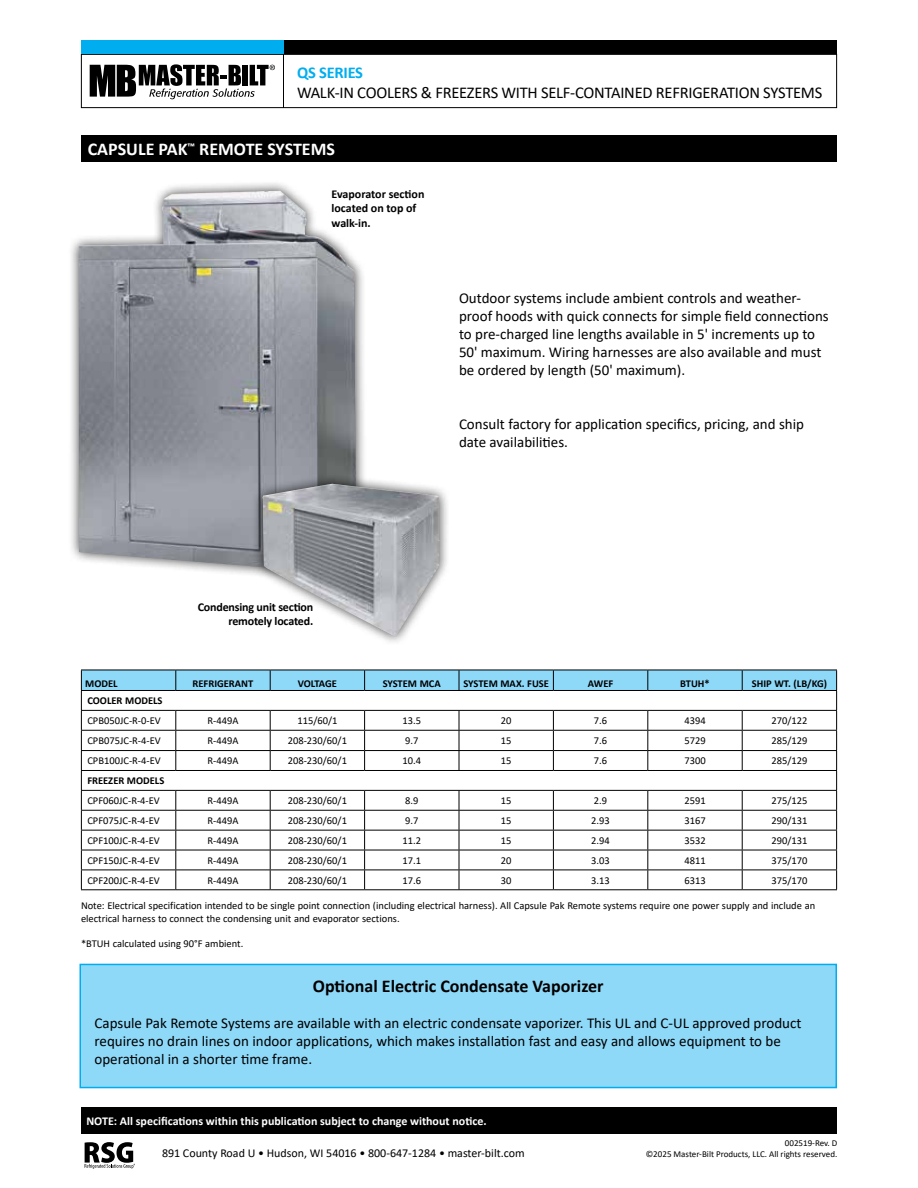
<style>
.page{position:relative;width:918px;height:1188px;background:#fff}
.page>*{position:absolute;margin:0;border:0;box-sizing:border-box;transform-origin:0 0}
.t1{font:700 18px "Calibri";color:#000}
.t2{font:700 18px "Calibri";color:#fff}
.t3{font:16.5px "Calibri";letter-spacing:-.015em;color:#000}
.t4{font:700 16.5px "Calibri";letter-spacing:-.015em;color:#00aeef}
.t5{font:15px/18px "Calibri";color:#000}
.t6{font:700 12px/14.4px "Calibri";letter-spacing:-.015em;color:#000;text-align:right}
.t7{font:700 12px "Calibri";color:#fff}
.t8{font:12px "Calibri";color:#000}
.t9{font:10.5px/12.6px "Calibri";color:#000}
.t10{font:700 10.5px "Calibri";color:#000}
.t11{font:9px/10.8px "Calibri";color:#000;text-align:right}
</style>
<div class="page">
<svg style="left:85px;top:1142px;width:50px;height:27px"></svg>
<div style="left:81px;top:54px;width:756px;height:54px;border:1px solid #000"></div>
<hr style="left:283px;top:54px;width:1px;height:54px;background:#000">
<div style="left:81px;top:40px;width:756px;height:14px;background:#000"></div>
<div style="left:81px;top:40px;width:203px;height:14px;background:#00aeef"></div>
<svg style="left:90px;top:64px;width:185px;height:35px"></svg>
<div style="left:81px;top:1107px;width:756px;height:27px;background:#000"></div>
<div style="left:81px;top:135px;width:756px;height:27px;background:#000"></div>
<div style="left:80px;top:964px;width:756px;height:124px;background:#8ed8f8"></div>
<div style="left:80px;top:964px;width:757px;height:124px;border:2px solid #00aeef"></div>
<div style="left:68px;top:180px;width:299px;height:402px;background:#000;opacity:.75"></div>
<img style="left:78px;top:191px;width:278px;height:381px">
<div style="left:252px;top:473px;width:198px;height:173px;background:#000;opacity:.75"></div>
<img style="left:262px;top:484px;width:179px;height:152px">
<svg style="left:81px;top:671px;width:756px;height:218px"></svg>
<hr style="left:176px;top:889px;width:94px;height:1px;background:#000">
<hr style="left:553px;top:889px;width:95px;height:1px;background:#000">
<hr style="left:81px;top:850px;width:95px;height:1px;background:#000">
<hr style="left:365px;top:850px;width:94px;height:1px;background:#000">
<hr style="left:459px;top:850px;width:94px;height:1px;background:#000">
<hr style="left:648px;top:850px;width:94px;height:1px;background:#000">
<hr style="left:742px;top:850px;width:95px;height:1px;background:#000">
<hr style="left:81px;top:870px;width:95px;height:1px;background:#000">
<hr style="left:365px;top:870px;width:94px;height:1px;background:#000">
<hr style="left:459px;top:870px;width:94px;height:1px;background:#000">
<hr style="left:648px;top:870px;width:94px;height:1px;background:#000">
<hr style="left:742px;top:870px;width:95px;height:1px;background:#000">
<hr style="left:81px;top:889px;width:95px;height:1px;background:#000">
<hr style="left:270px;top:889px;width:95px;height:1px;background:#000">
<hr style="left:365px;top:889px;width:94px;height:1px;background:#000">
<hr style="left:459px;top:889px;width:94px;height:1px;background:#000">
<hr style="left:648px;top:889px;width:94px;height:1px;background:#000">
<hr style="left:742px;top:889px;width:95px;height:1px;background:#000">
<hr style="left:81px;top:670px;width:95px;height:1px;background:#000">
<hr style="left:176px;top:670px;width:94px;height:1px;background:#000">
<hr style="left:270px;top:670px;width:95px;height:1px;background:#000">
<hr style="left:365px;top:670px;width:94px;height:1px;background:#000">
<hr style="left:459px;top:670px;width:94px;height:1px;background:#000">
<hr style="left:553px;top:670px;width:95px;height:1px;background:#000">
<hr style="left:648px;top:670px;width:94px;height:1px;background:#000">
<hr style="left:742px;top:670px;width:95px;height:1px;background:#000">
<h2 class="t4" style="left:297px;top:61px;width:68px">QS SERIES</h2>
<h2 class="t3" style="left:297px;top:81px;width:527px">WALK-IN COOLERS &amp; FREEZERS WITH SELF-CONTAINED REFRIGERATION SYSTEMS</h2>
<h1 class="t2" style="left:88px;top:137px;width:249px">CAPSULE PAK<sup>™</sup> REMOTE SYSTEMS</h1>
<p class="t6" style="left:332px;top:187px;width:94px;text-align:left">Evaporator section located on top of walk-in.</p>
<p class="t5" style="left:459px;top:288px;width:371px">Outdoor systems include ambient controls and weather&shy;proof hoods with quick connects for simple field connections to pre-charged line lengths available in 5' increments up to 50' maximum. Wiring harnesses are also available and must be ordered by length (50' maximum).</p>
<h3 class="t5" style="left:459px;top:414px;width:347px">Consult factory for application specifics, pricing, and ship date availabilities.</h3>
<p class="t6" style="left:198px;top:600px;width:117px">Condensing unit section remotely located.</p>
<p class="t10" style="left:85px;top:676px;width:34px">MODEL</p>
<p class="t10" style="left:193px;top:676px;width:62px">REFRIGERANT</p>
<p class="t10" style="left:298px;top:676px;width:41px">VOLTAGE</p>
<p class="t10" style="left:383px;top:676px;width:60px">SYSTEM MCA</p>
<p class="t10" style="left:463px;top:676px;width:87px">SYSTEM MAX. FUSE</p>
<p class="t10" style="left:588px;top:676px;width:27px">AWEF</p>
<p class="t10" style="left:680px;top:676px;width:31px">BTUH*</p>
<p class="t10" style="left:752px;top:676px;width:77px">SHIP WT. (LB/KG)</p>
<p class="t10" style="left:87px;top:693px;width:77px">COOLER MODELS</p>
<p class="t9" style="left:87px;top:714px;width:75px">CPB050JC-R-0-EV</p>
<p class="t9" style="left:208px;top:714px;width:32px">R-449A</p>
<p class="t9" style="left:297px;top:714px;width:42px">115/60/1</p>
<p class="t9" style="left:402px;top:714px;width:20px">13.5</p>
<p class="t9" style="left:501px;top:714px;width:12px">20</p>
<p class="t9" style="left:594px;top:714px;width:15px">7.6</p>
<p class="t9" style="left:684px;top:714px;width:23px">4394</p>
<p class="t9" style="left:771px;top:714px;width:37px">270/122</p>
<p class="t9" style="left:87px;top:734px;width:75px">CPB075JC-R-4-EV</p>
<p class="t9" style="left:208px;top:734px;width:32px">R-449A</p>
<p class="t9" style="left:288px;top:734px;width:61px">208-230/60/1</p>
<p class="t9" style="left:405px;top:734px;width:15px">9.7</p>
<p class="t9" style="left:501px;top:734px;width:12px">15</p>
<p class="t9" style="left:594px;top:734px;width:15px">7.6</p>
<p class="t9" style="left:684px;top:734px;width:23px">5729</p>
<p class="t9" style="left:771px;top:734px;width:37px">285/129</p>
<p class="t9" style="left:87px;top:754px;width:75px">CPB100JC-R-4-EV</p>
<p class="t9" style="left:208px;top:754px;width:32px">R-449A</p>
<p class="t9" style="left:288px;top:754px;width:61px">208-230/60/1</p>
<p class="t9" style="left:402px;top:754px;width:20px">10.4</p>
<p class="t9" style="left:501px;top:754px;width:12px">15</p>
<p class="t9" style="left:594px;top:754px;width:15px">7.6</p>
<p class="t9" style="left:684px;top:754px;width:23px">7300</p>
<p class="t9" style="left:771px;top:754px;width:37px">285/129</p>
<p class="t10" style="left:87px;top:773px;width:79px">FREEZER MODELS</p>
<p class="t9" style="left:87px;top:794px;width:74px">CPF060JC-R-4-EV</p>
<p class="t9" style="left:208px;top:794px;width:32px">R-449A</p>
<p class="t9" style="left:288px;top:794px;width:61px">208-230/60/1</p>
<p class="t9" style="left:405px;top:794px;width:15px">8.9</p>
<p class="t9" style="left:501px;top:794px;width:12px">15</p>
<p class="t9" style="left:594px;top:794px;width:15px">2.9</p>
<p class="t9" style="left:684px;top:794px;width:23px">2591</p>
<p class="t9" style="left:771px;top:794px;width:37px">275/125</p>
<p class="t9" style="left:87px;top:814px;width:74px">CPF075JC-R-4-EV</p>
<p class="t9" style="left:208px;top:814px;width:32px">R-449A</p>
<p class="t9" style="left:288px;top:814px;width:61px">208-230/60/1</p>
<p class="t9" style="left:405px;top:814px;width:15px">9.7</p>
<p class="t9" style="left:501px;top:814px;width:12px">15</p>
<p class="t9" style="left:591px;top:814px;width:20px">2.93</p>
<p class="t9" style="left:684px;top:814px;width:23px">3167</p>
<p class="t9" style="left:771px;top:814px;width:37px">290/131</p>
<p class="t9" style="left:87px;top:834px;width:74px">CPF100JC-R-4-EV</p>
<p class="t9" style="left:208px;top:834px;width:32px">R-449A</p>
<p class="t9" style="left:288px;top:834px;width:61px">208-230/60/1</p>
<p class="t9" style="left:402px;top:834px;width:20px">11.2</p>
<p class="t9" style="left:501px;top:834px;width:12px">15</p>
<p class="t9" style="left:591px;top:834px;width:20px">2.94</p>
<p class="t9" style="left:684px;top:834px;width:23px">3532</p>
<p class="t9" style="left:771px;top:834px;width:37px">290/131</p>
<p class="t9" style="left:87px;top:854px;width:74px">CPF150JC-R-4-EV</p>
<p class="t9" style="left:208px;top:854px;width:32px">R-449A</p>
<p class="t9" style="left:288px;top:854px;width:61px">208-230/60/1</p>
<p class="t9" style="left:402px;top:854px;width:20px">17.1</p>
<p class="t9" style="left:501px;top:854px;width:12px">20</p>
<p class="t9" style="left:591px;top:854px;width:20px">3.03</p>
<p class="t9" style="left:684px;top:854px;width:23px">4811</p>
<p class="t9" style="left:771px;top:854px;width:37px">375/170</p>
<p class="t9" style="left:87px;top:874px;width:74px">CPF200JC-R-4-EV</p>
<p class="t9" style="left:208px;top:874px;width:32px">R-449A</p>
<p class="t9" style="left:288px;top:874px;width:61px">208-230/60/1</p>
<p class="t9" style="left:402px;top:874px;width:20px">17.6</p>
<p class="t9" style="left:501px;top:874px;width:12px">30</p>
<p class="t9" style="left:591px;top:874px;width:20px">3.13</p>
<p class="t9" style="left:684px;top:874px;width:23px">6313</p>
<p class="t9" style="left:771px;top:874px;width:37px">375/170</p>
<p class="t9" style="left:81px;top:899px;width:736px">Note: Electrical specification intended to be single point connection (including electrical harness). All Capsule Pak Remote systems require one power supply and include an electrical harness to connect the condensing unit and evaporator sections.</p>
<p class="t9" style="left:81px;top:937px;width:164px">*BTUH calculated using 90°F ambient.</p>
<h1 class="t1" style="left:313px;top:973px;width:292px">Optional Electric Condensate Vaporizer</h1>
<p class="t5" style="left:94px;top:1014px;width:709px">Capsule Pak Remote Systems are available with an electric condensate vaporizer. This UL and C-UL approved product requires no drain lines on indoor applications, which makes installation fast and easy and allows equipment to be operational in a shorter time frame.</p>
<p class="t7" style="left:86px;top:1113px;width:402px">NOTE: All specifications within this publication subject to change without notice.</p>
<p class="t8" style="left:162px;top:1145px;width:364px">891 County Road U • Hudson, WI 54016 • 800-647-1284 • master-bilt.com</p>
<p class="t11" style="left:646px;top:1138px;width:193px">002519-Rev. D<br>©2025 Master-Bilt Products, LLC. All rights reserved.</p>
</div>
